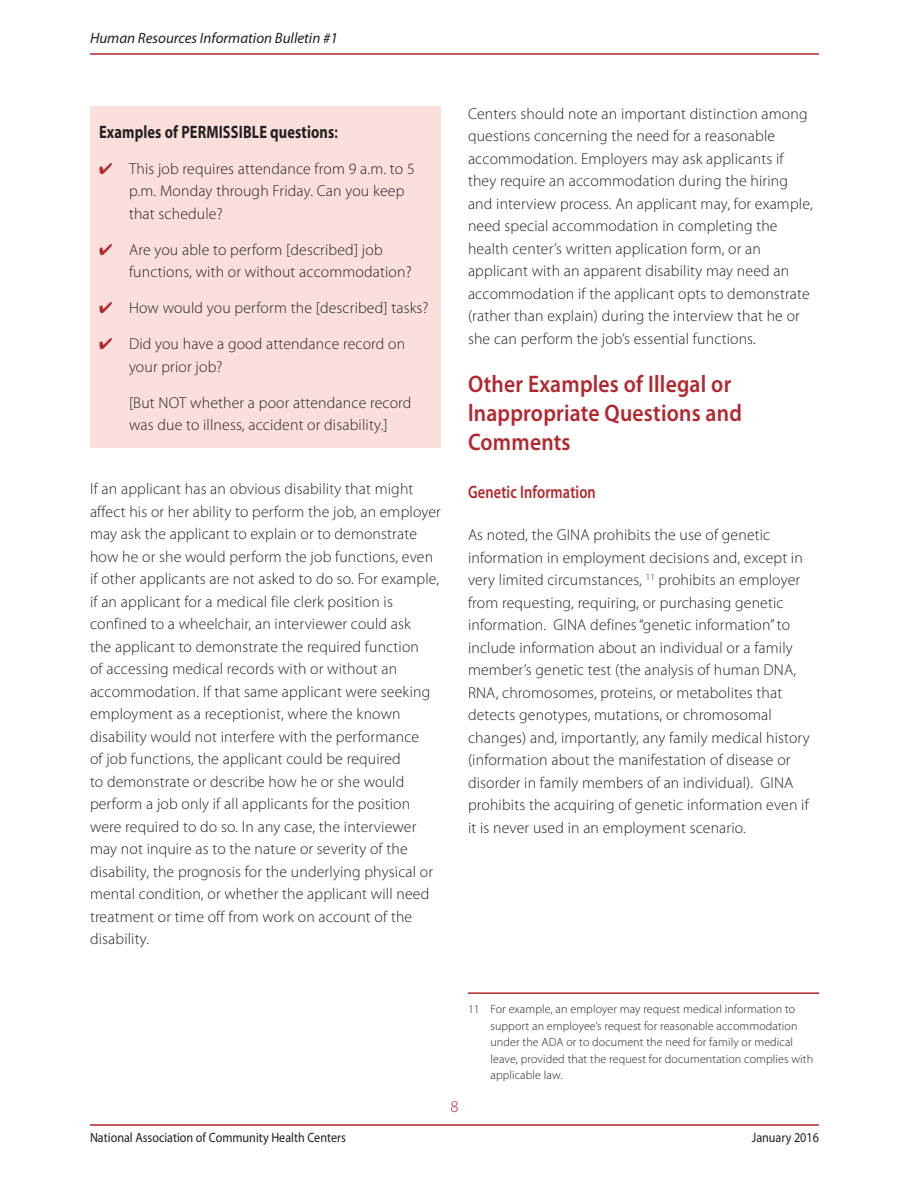
<style>
.page{position:relative;width:918px;height:1188px;background:#fff}
.page>*{position:absolute;margin:0;border:0;box-sizing:border-box;transform-origin:0 0}
.Hd_2{font:600 24px/28.8px "Myriad Pro";letter-spacing:.01em;color:#b2272d;scale:.9 1}
.Hd3{font:700 18px "Myriad Pro";letter-spacing:.01em;color:#231f20;scale:.8 1}
.Hd3-2{font:600 18px "Myriad Pro";letter-spacing:.01em;color:#b2272d;scale:.8 1}
.t1{font:300 16.5px "Myriad Pro";color:#b2272d}
.Body_text{font:300 15.75px/22.5px "Myriad Pro";letter-spacing:.01em;color:#231f20}
.t2{font:italic 15px "Myriad Pro";color:#231f20}
.t3{font:13.5px "Myriad Pro";color:#231f20;scale:.9 1}
.Footnote{font:300 12px/16.5px "Myriad Pro";letter-spacing:.01em;color:#231f20}
.s1{font-weight:600}
.s2{color:#b2272d}
</style>
<div class="page">
<div style="left:90px;top:107px;width:351px;height:341px;background:#fbdfdc"></div>
<hr style="left:468px;top:992px;width:351px;height:2px;background:#b2272d">
<hr style="left:90px;top:53px;width:729px;height:2px;background:#b2272d">
<hr style="left:90px;top:1124px;width:729px;height:2px;background:#b2272d">
<p class="t2" style="left:90px;top:28px;width:249px">Human Resources Information Bulletin #1</p>
<p class="Hd3" style="left:99px;top:120px;width:300px">Examples of PERMISSIBLE questions<span class="s1">:</span></p>
<p class="Body_text" style="left:129px;top:157px;width:287px;text-indent:-30px"><span class="s2">✔</span> This job requires attendance from 9 a.m. to 5 p.m. Monday through Friday. Can you keep that schedule?</p>
<p class="Body_text" style="left:129px;top:238px;width:284px;text-indent:-30px"><span class="s2">✔</span> Are you able to perform [described] job functions, with or without accommodation?</p>
<p class="Body_text" style="left:99px;top:297px;width:331px"><span class="s2">✔</span> How would you perform the [described] tasks?</p>
<p class="Body_text" style="left:129px;top:333px;width:278px;text-indent:-30px"><span class="s2">✔</span> Did you have a good attendance record on your prior job?</p>
<p class="Body_text" style="left:129px;top:391px;width:284px">[But NOT whether a poor attendance record was due to illness, accident or disability.]</p>
<p class="Body_text" style="left:90px;top:478px;width:352px">If an applicant has an obvious disability that might affect his or her ability to perform the job, an employer may ask the applicant to explain or to demonstrate how he or she would perform the job functions, even if other applicants are not asked to do so. For example, if an applicant for a medical file clerk position is confined to a wheelchair, an interviewer could ask<br>the applicant to demonstrate the required function<br>of accessing medical records with or without an accommodation. If that same applicant were seeking employment as a receptionist, where the known disability would not interfere with the performance<br>of job functions, the applicant could be required<br>to demonstrate or describe how he or she would perform a job only if all applicants for the position were required to do so. In any case, the interviewer may not inquire as to the nature or severity of the disability, the prognosis for the underlying physical or mental condition, or whether the applicant will need treatment or time off from work on account of the disability.</p>
<p class="Body_text" style="left:468px;top:102px;width:346px">Centers should note an important distinction among questions concerning the need for a reasonable accommodation. Employers may ask applicants if they require an accommodation during the hiring and interview process. An applicant may, for example, need special accommodation in completing the health center’s written application form, or an applicant with an apparent disability may need an accommodation if the applicant opts to demonstrate (rather than explain) during the interview that he or she can perform the job’s essential functions.</p>
<p class="Hd_2" style="left:468px;top:369px;width:306px">Other Examples of Illegal or lnappropriate Questions and<br>Comments</p>
<p class="Hd3-2" style="left:468px;top:481px;width:161px">Genetic Information</p>
<p class="Body_text" style="left:468px;top:524px;width:343px">As noted, the GINA prohibits the use of genetic information in employment decisions and, except in very limited circumstances, <sup>11</sup> prohibits an employer from requesting, requiring, or purchasing genetic information. GINA defines “genetic information” to include information about an individual or a family member’s genetic test (the analysis of human DNA, RNA, chromosomes, proteins, or metabolites that detects genotypes, mutations, or chromosomal changes) and, importantly, any family medical history (information about the manifestation of disease or disorder in family members of an individual). GINA prohibits the acquiring of genetic information even if it is never used in an employment scenario.</p>
<p class="t1" style="left:450px;top:1096px;width:10px">8</p>
<p class="Footnote" style="left:490px;top:1001px;width:324px;text-indent:-22px">11 For example, an employer may request medical information to support an employee’s request for reasonable accommodation under the ADA or to document the need for family or medical leave, provided that the request for documentation complies with applicable law.</p>
<p class="t3" style="left:90px;top:1129px;width:286px">National Association of Community Health Centers</p>
<p class="t3" style="left:752px;top:1129px;width:76px">January 2016</p>
</div>
